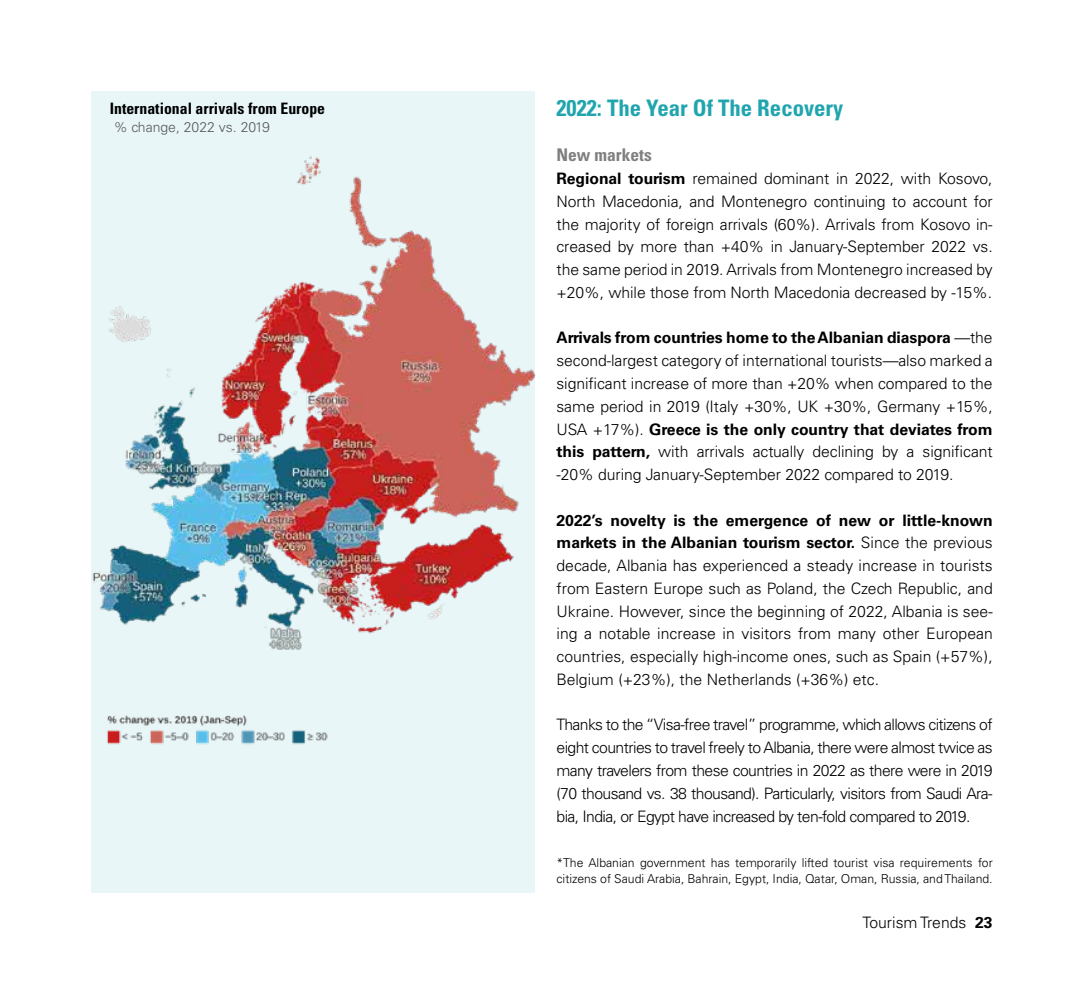
<style>
.page{position:relative;width:1092px;height:993px;background:#fff}
.page>*{position:absolute;margin:0;border:0;box-sizing:border-box;transform-origin:0 0}
.t1{font:700 condensed 22.75px "Univers LT Std";color:#20a5af}
.t2{font:700 condensed 17.5px "Univers LT Std";color:#7f7f80}
.t3{font:300 15.75px/22.8px "Univers LT Std";letter-spacing:-.005em;color:#000;text-align:justify}
.t4{font:700 condensed 15.75px "Univers LT Std";color:#000}
.t5{font:300 14px "Univers LT Std";color:#58595b}
.t6{font:300 12.25px/15.8px "Univers LT Std";color:#000}
.s1{font-weight:700}
</style>
<div class="page">
<div style="left:91px;top:92px;width:443px;height:800px;background:#e9f6f7"></div>
<img style="left:107px;top:715px;width:221px;height:29px">
<img style="left:92px;top:152px;width:444px;height:510px">
<p class="t4" style="left:110px;top:99px;width:217px">International arrivals from Europe</p>
<p class="t5" style="left:114px;top:118px;width:158px">% change, 2022 vs. 2019</p>
<h1 class="t1" style="left:556px;top:94px;width:288px">2022: The Year Of The Recovery</h1>
<p class="t2" style="left:556px;top:144px;width:97px">New markets</p>
<p class="t3" style="left:556px;top:167px;width:438px"><span class="s1">Regional tourism</span> remained dominant in 2022, with Kosovo, North Macedonia, and Montenegro continuing to account for the majority of foreign arrivals (60%). Arrivals from Kosovo in&shy;creased by more than +40% in January-September 2022 vs. the same period in 2019. Arrivals from Montenegro increased by +20%, while those from North Macedonia decreased by -15%.</p>
<p class="t3" style="left:556px;top:326px;width:437px"><span class="s1">Arrivals from countries home to the Albanian diaspora</span> —the second-largest category of international tourists—also marked a significant increase of more than +20% when compared to the same period in 2019 (Italy +30%, UK +30%, Germany +15%, USA +17%). <span class="s1">Greece is the only country that deviates from this pattern,</span> with arrivals actually declining by a significant -20% during January-September 2022 compared to 2019.</p>
<p class="t3" style="left:556px;top:508px;width:438px"><span class="s1">2022’s novelty is the emergence of new or little-known markets in the Albanian tourism sector.</span> Since the previous decade, Albania has experienced a steady increase in tourists from Eastern Europe such as Poland, the Czech Republic, and Ukraine. However, since the beginning of 2022, Albania is see&shy;ing a notable increase in visitors from many other European countries, especially high-income ones, such as Spain (+57%), Belgium (+23%), the Netherlands (+36%) etc.</p>
<p class="t3" style="left:556px;top:713px;width:437px">Thanks to the “Visa-free travel” programme, which allows citizens of eight countries to travel freely to Albania, there were almost twice as many travelers from these countries in 2022 as there were in 2019 (70 thousand vs. 38 thousand). Particularly, visitors from Saudi Ara&shy;bia, India, or Egypt have increased by ten-fold compared to 2019.</p>
<p class="t6" style="left:556px;top:854px;width:437px">*The Albanian government has temporarily lifted tourist visa requirements for citizens of Saudi Arabia, Bahrain, Egypt, India, Qatar, Oman, Russia, and Thailand.</p>
<p class="t3" style="left:862px;top:911px;width:132px">Tourism Trends <span class="s1">23</span></p>
</div>
